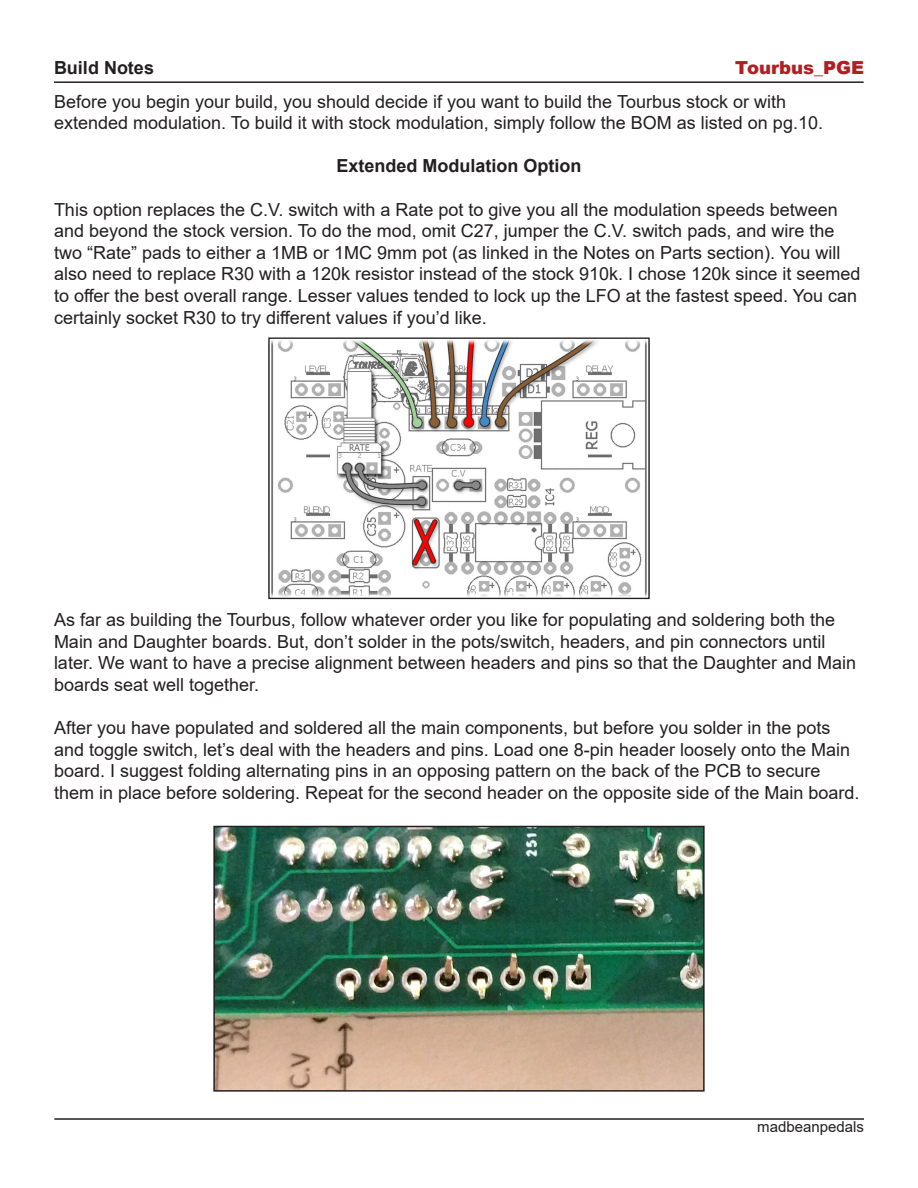
<style>
.page{position:relative;width:918px;height:1188px;background:#fff}
.page>*{position:absolute;margin:0;border:0;box-sizing:border-box;transform-origin:0 0}
.t1{font:18px/21.6px "Arial";color:#231f20}
.t2{font:700 18px "Arial";color:#231f20}
.t3{font:900 18px "Arial";color:#b21f23}
.t4{font:15px "Arial";color:#231f20}
</style>
<div class="page">
<hr style="left:54px;top:81px;width:810px;height:2px;background:#231f20">
<hr style="left:54px;top:1118px;width:810px;height:2px;background:#231f20">
<img style="left:271px;top:340px;width:376px;height:257px">
<div style="left:268px;top:338px;width:382px;height:261px;border:1px solid #231f20"></div>
<img style="left:216px;top:829px;width:486px;height:260px">
<div style="left:213px;top:826px;width:492px;height:266px;border:2px solid #231f20"></div>
<p class="t2" style="left:54px;top:55px;width:102px">Build Notes</p>
<p class="t3" style="left:735px;top:54px;width:130px">Tourbus_PGE</p>
<p class="t1" style="left:54px;top:90px;width:771px">Before you begin your build, you should decide if you want to build the Tourbus stock or with extended modulation. To build it with stock modulation, simply follow the BOM as listed on pg.10.</p>
<p class="t2" style="left:337px;top:153px;width:247px">Extended Modulation Option</p>
<p class="t1" style="left:54px;top:198px;width:808px">This option replaces the C.V. switch with a Rate pot to give you all the modulation speeds between and beyond the stock version. To do the mod, omit C27, jumper the C.V. switch pads, and wire the two “Rate” pads to either a 1MB or 1MC 9mm pot (as linked in the Notes on Parts section). You will also need to replace R30 with a 120k resistor instead of the stock 910k. I chose 120k since it seemed to offer the best overall range. Lesser values tended to lock up the LFO at the fastest speed. You can certainly socket R30 to try different values if you’d like.</p>
<p class="t1" style="left:54px;top:609px;width:804px">As far as building the Tourbus, follow whatever order you like for populating and soldering both the Main and Daughter boards. But, don’t solder in the pots/switch, headers, and pin connectors until later. We want to have a precise alignment between headers and pins so that the Daughter and Main boards seat well together.</p>
<p class="t1" style="left:54px;top:717px;width:807px">After you have populated and soldered all the main components, but before you solder in the pots and toggle switch, let’s deal with the headers and pins. Load one 8-pin header loosely onto the Main board. I suggest folding alternating pins in an opposing pattern on the back of the PCB to secure them in place before soldering. Repeat for the second header on the opposite side of the Main board.</p>
<p class="t4" style="left:757px;top:1117px;width:108px">madbeanpedals</p>
</div>
